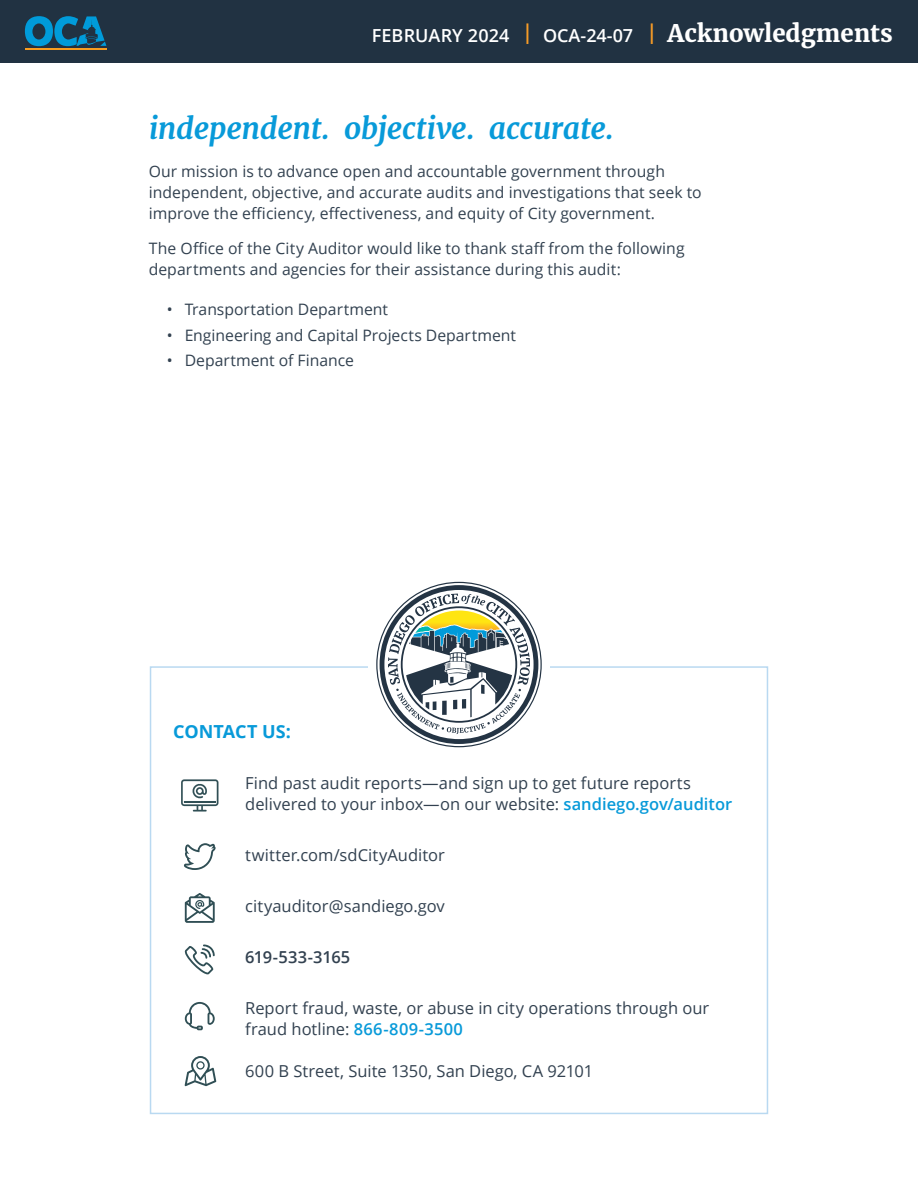
<style>
.page{position:relative;width:918px;height:1188px;background:#fff}
.page>*{position:absolute;margin:0;border:0;box-sizing:border-box;transform-origin:0 0}
.t1{font:italic 700 30px "Merriweather";letter-spacing:-.015em;color:#089ad9}
.t2{font:600 18px "Open Sans";color:#fff}
.t3{font:700 18px "Open Sans";color:#089ad9}
.t4{font:16.5px/21px "Open Sans";color:#324150}
.t5{font:600 16.5px "Open Sans";letter-spacing:-.01em;color:#324150}
.t6{font:15.75px/21px "Open Sans";letter-spacing:.005em;color:#324150}
.s1{font-family:"Merriweather";font-weight:400;font-size:21px;color:#f89c27}
.s2{font-family:"Merriweather";font-weight:700;font-size:24px}
.s3{font-weight:600;color:#089ad9}
</style>
<div class="page">
<div style="left:0;top:0;width:918px;height:63px;background:#213242"></div>
<hr style="left:25px;top:49px;width:82px;height:1px;background:#f99d1f">
<svg style="left:25px;top:16px;width:81px;height:30px"></svg>
<div style="left:150px;top:666px;width:618px;height:448px;border:2px solid #b9d9f1"></div>
<svg style="left:181px;top:779px;width:37px;height:33px"></svg>
<hr style="left:184px;top:801px;width:32px;height:2px;background:#304f55">
<svg style="left:184px;top:843px;width:32px;height:27px"></svg>
<svg style="left:185px;top:893px;width:30px;height:30px"></svg>
<svg style="left:184px;top:945px;width:31px;height:29px"></svg>
<svg style="left:185px;top:1002px;width:30px;height:28px"></svg>
<svg style="left:185px;top:1056px;width:31px;height:30px"></svg>
<hr style="left:368px;top:665px;width:182px;height:4px;background:#fff">
<svg style="left:376px;top:582px;width:166px;height:165px"></svg>
<p class="t2" style="left:372px;top:23px;width:522px">FEBRUARY 2024 <span class="s1">|</span> OCA-24-07 <span class="s1">|</span> <span class="s2">Acknowledgments</span></p>
<p class="t1" style="left:149px;top:108px;width:466px">independent. objective. accurate.</p>
<p class="t6" style="left:149px;top:161px;width:555px">Our mission is to advance open and accountable government through independent, objective, and accurate audits and investigations that seek to improve the efficiency, effectiveness, and equity of City government.</p>
<p class="t6" style="left:149px;top:237px;width:537px">The Office of the City Auditor would like to thank staff from the following departments and agencies for their assistance during this audit:</p>
<p class="t6" style="left:167px;top:299px;width:223px">• Transportation Department</p>
<p class="t6" style="left:167px;top:324px;width:351px">• Engineering and Capital Projects Department</p>
<p class="t6" style="left:167px;top:350px;width:189px">• Department of Finance</p>
<p class="t3" style="left:173px;top:718px;width:119px">CONTACT US:</p>
<p class="t4" style="left:245px;top:772px;width:489px">Find past audit reports—and sign up to get future reports delivered to your inbox—on our website: <span class="s3">sandiego.gov/auditor</span></p>
<p class="t4" style="left:245px;top:844px;width:201px">twitter.com/sdCityAuditor</p>
<p class="t4" style="left:245px;top:895px;width:201px">cityauditor@sandiego.gov</p>
<p class="t5" style="left:245px;top:945px;width:107px">619-533-3165</p>
<p class="t4" style="left:245px;top:997px;width:466px">Report fraud, waste, or abuse in city operations through our fraud hotline: <span class="s3">866-809-3500</span></p>
<p class="t4" style="left:245px;top:1060px;width:349px">600 B Street, Suite 1350, San Diego, CA 92101</p>
</div>
